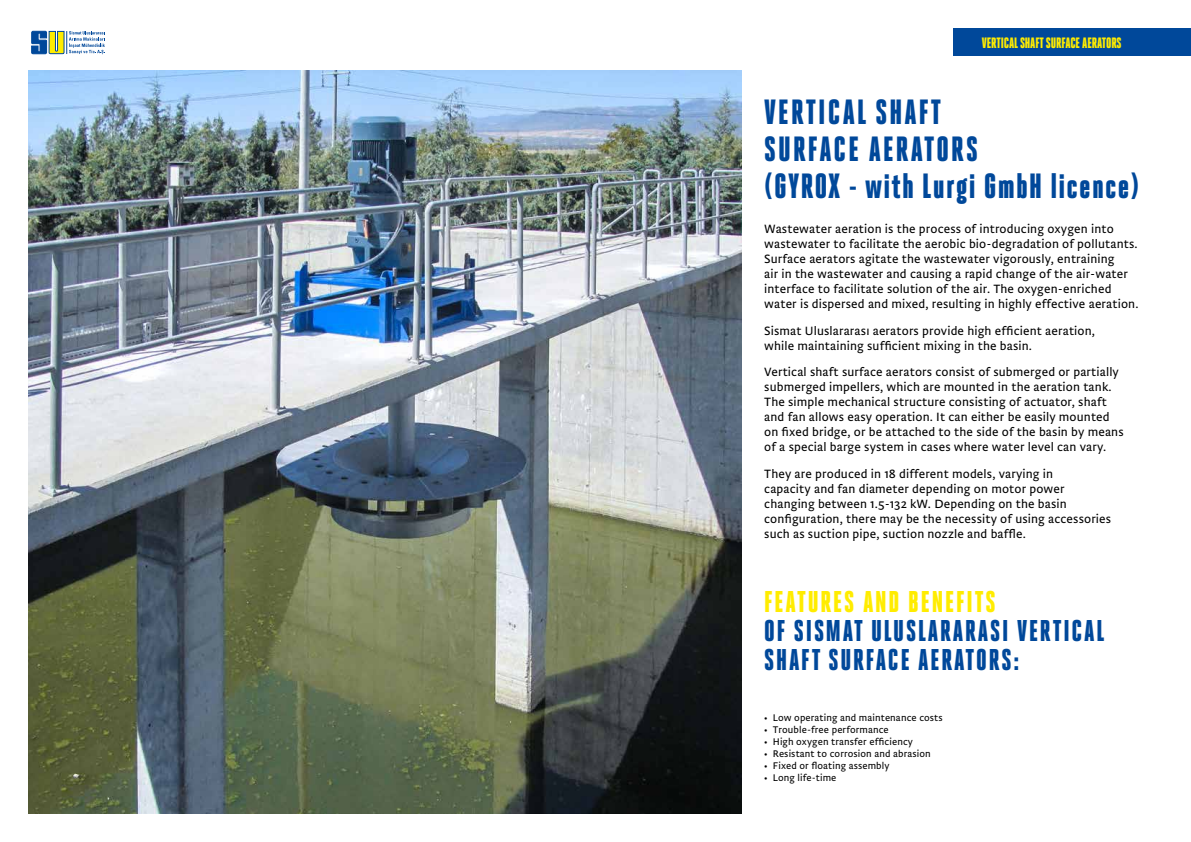
<style>
.page{position:relative;width:1191px;height:842px;background:#fff}
.page>*{position:absolute;margin:0;border:0;box-sizing:border-box;transform-origin:0 0}
.t1{font:900 35px/37px "Heroic Condensed";letter-spacing:.045em;color:#00489a}
.t2{font:900 30px/29px "Heroic Condensed";letter-spacing:.06em;color:#00489a}
.t3{font:900 30px "Heroic Condensed";letter-spacing:.06em;color:#ffec00}
.t4{font:900 15px "Heroic Condensed";letter-spacing:-.01em;color:#ffec00}
.t5{font:300 12.5px/15px "Brioni Sans";letter-spacing:.01em;color:#000}
.t6{font:300 10px "Brioni Sans";letter-spacing:.01em;color:#000}
</style>
<div class="page">
<svg style="left:31px;top:31px;width:74px;height:23px"></svg>
<div style="left:953px;top:28px;width:238px;height:28px;background:#00489a"></div>
<img style="left:29px;top:71px;width:712px;height:743px">
<p class="t4" style="left:981px;top:34px;width:141px">VERTICAL SHAFT SURFACE AERATORS</p>
<h1 class="t1" style="left:764px;top:94px;width:377px">VERTICAL SHAFT<br>SURFACE AERATORS<br>(GYROX - with Lurgi GmbH licence)</h1>
<p class="t5" style="left:764px;top:222px;width:376px">Wastewater aeration is the process of introducing oxygen into wastewater to facilitate the aerobic bio-degradation of pollutants.<br>Surface aerators agitate the wastewater vigorously, entraining<br>air in the wastewater and causing a rapid change of the air-water interface to facilitate solution of the air. The oxygen-enriched water is dispersed and mixed, resulting in highly effective aeration.</p>
<p class="t5" style="left:764px;top:323px;width:332px">Sismat Uluslararası aerators provide high efficient aeration, while maintaining sufficient mixing in the basin.</p>
<p class="t5" style="left:764px;top:365px;width:361px">Vertical shaft surface aerators consist of submerged or partially submerged impellers, which are mounted in the aeration tank.<br>The simple mechanical structure consisting of actuator, shaft and fan allows easy operation. It can either be easily mounted on fixed bridge, or be attached to the side of the basin by means of a special barge system in cases where water level can vary.</p>
<p class="t5" style="left:764px;top:466px;width:348px">They are produced in 18 different models, varying in<br>capacity and fan diameter depending on motor power changing between 1.5-132 kW. Depending on the basin configuration, there may be the necessity of using accessories such as suction pipe, suction nozzle and baffle.</p>
<h2 class="t3" style="left:764px;top:585px;width:233px">FEATURES AND BENEFITS</h2>
<h2 class="t2" style="left:764px;top:616px;width:342px">OF SISMAT ULUSLARARASI VERTICAL<br>SHAFT SURFACE AERATORS:</h2>
<p class="t6" style="left:764px;top:712px;width:180px">• Low operating and maintenance costs</p>
<p class="t6" style="left:764px;top:724px;width:126px">• Trouble-free performance</p>
<p class="t6" style="left:764px;top:736px;width:150px">• High oxygen transfer efficiency</p>
<p class="t6" style="left:764px;top:748px;width:168px">• Resistant to corrosion and abrasion</p>
<p class="t6" style="left:764px;top:760px;width:127px">• Fixed or floating assembly</p>
<p class="t6" style="left:764px;top:772px;width:74px">• Long life-time</p>
</div>
